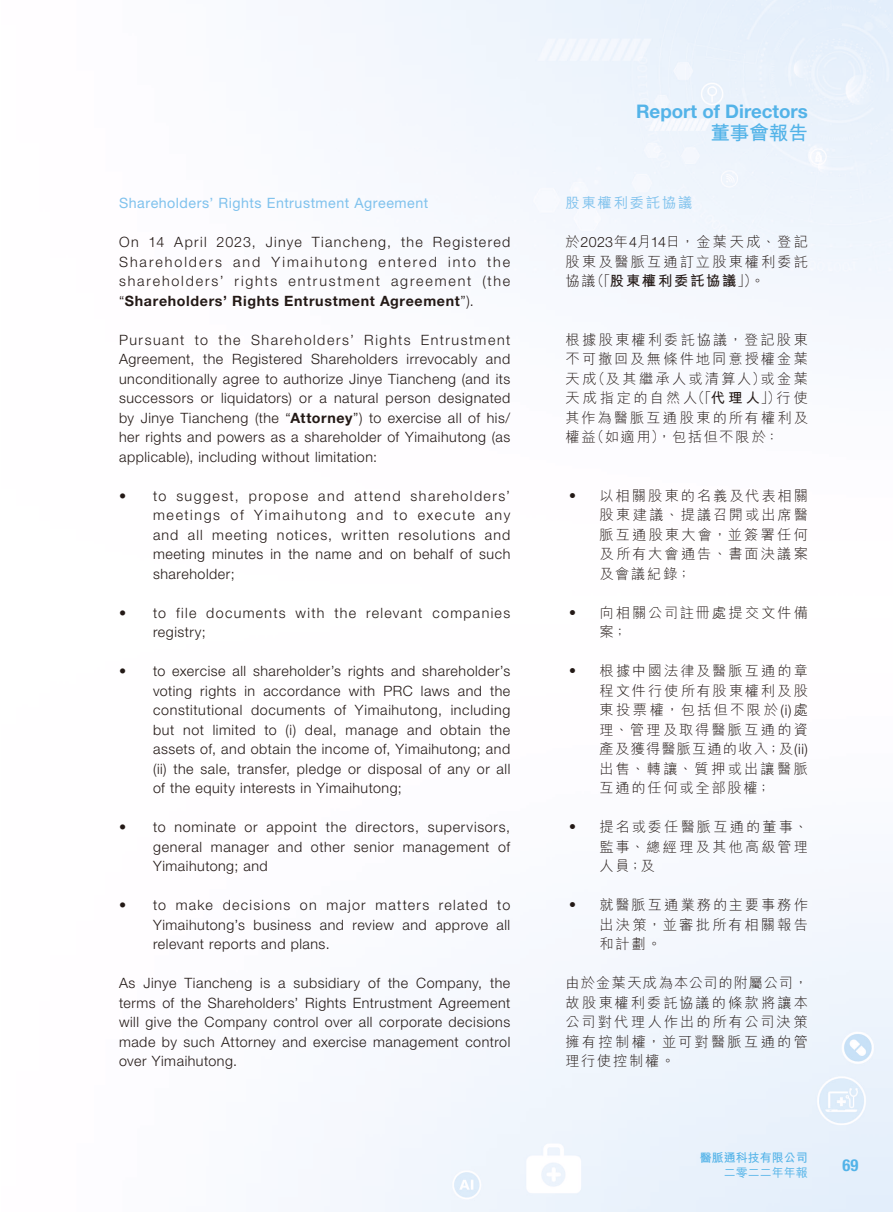
<style>
.page{position:relative;width:893px;height:1212px;background:#fff}
.page>*{position:absolute;margin:0;border:0;box-sizing:border-box;transform-origin:0 0}
.t1{font:700 19.5px "M Hei HK";color:#53b3e8}
.t2{font:700 18.75px "Helvetica Neue LT Std";color:#53b3e8}
.t3{font:700 condensed 16.5px "Helvetica Neue LT Std";color:#53b3e8}
.t4{font:300 14.25px/19.5px "Helvetica Neue LT Std";letter-spacing:.04em;color:#231916;text-align:justify}
.t5{font:300 14.25px/19.5px "M Hei HK";letter-spacing:.145em;color:#231916;text-align:justify}
.t6{font:300 14.25px/19.5px "Helvetica Neue LT Std";letter-spacing:.09em;color:#231916}
.t7{font:14.25px "Helvetica Neue LT Std";letter-spacing:.035em;color:#80c2ed}
.t8{font:500 14.25px "M Hei HK";letter-spacing:.13em;color:#80c2ed}
.t9{font:700 12px "M Hei HK";color:#53b3e8}
.t10{font:500 12px "M Hei HK";color:#53b3e8}
.s1{font-weight:700}
.s2{font-family:"Helvetica Neue LT Std"}
</style>
<div class="page">
<p class="t7" style="left:119px;top:195px;width:311px">Shareholders’ Rights Entrustment Agreement</p>
<p class="t4" style="left:119px;top:232px;width:393px">On 14 April 2023, Jinye Tiancheng, the Registered Shareholders and Yimaihutong entered into the shareholders’ rights entrustment agreement (the “<span class="s1">Shareholders’ Rights Entrustment Agreement</span>”).</p>
<p class="t4" style="left:119px;top:330px;width:393px">Pursuant to the Shareholders’ Rights Entrustment Agreement, the Registered Shareholders irrevocably and unconditionally agree to authorize Jinye Tiancheng (and its successors or liquidators) or a natural person designated by Jinye Tiancheng (the “<span class="s1">Attorney</span>”) to exercise all of his/ her rights and powers as a shareholder of Yimaihutong (as applicable), including without limitation:</p>
<p class="t4" style="left:153px;top:485px;width:359px;text-indent:-34px">• to suggest, propose and attend shareholders’ meetings of Yimaihutong and to execute any and all meeting notices, written resolutions and meeting minutes in the name and on behalf of such shareholder;</p>
<p class="t6" style="left:153px;top:602px;width:359px;text-indent:-34px">• to file documents with the relevant companies registry;</p>
<p class="t4" style="left:153px;top:661px;width:359px;text-indent:-34px">• to exercise all shareholder’s rights and shareholder’s voting rights in accordance with PRC laws and the constitutional documents of Yimaihutong, including but not limited to (i) deal, manage and obtain the assets of, and obtain the income of, Yimaihutong; and (ii) the sale, transfer, pledge or disposal of any or all of the equity interests in Yimaihutong;</p>
<p class="t4" style="left:153px;top:817px;width:359px;text-indent:-34px">• to nominate or appoint the directors, supervisors, general manager and other senior management of Yimaihutong; and</p>
<p class="t4" style="left:153px;top:895px;width:359px;text-indent:-34px">• to make decisions on major matters related to Yimaihutong’s business and review and approve all relevant reports and plans.</p>
<p class="t4" style="left:119px;top:973px;width:393px">As Jinye Tiancheng is a subsidiary of the Company, the terms of the Shareholders’ Rights Entrustment Agreement will give the Company control over all corporate decisions made by such Attorney and exercise management control over Yimaihutong.</p>
<h2 class="t2" style="left:636px;top:99px;width:173px">Report of Directors</h2>
<h1 class="t1" style="left:710px;top:119px;width:99px">董事會報告</h1>
<p class="t8" style="left:566px;top:193px;width:128px">股東權利委託協議</p>
<p class="t5" style="left:566px;top:232px;width:244px">於<span class="s2">2023</span>年<span class="s2">4</span>月<span class="s2">14</span>日，金葉天成、登記股東及醫脈互通訂立股東權利委託協議（「<span class="s1">股東權利委託協議</span>」）。</p>
<p class="t5" style="left:566px;top:330px;width:244px">根據股東權利委託協議，登記股東不可撤回及無條件地同意授權金葉天成（及其繼承人或清算人）或金葉天成指定的自然人（「<span class="s1">代理人</span>」）行使其作為醫脈互通股東的所有權利及權益（如適用），包括但不限於：</p>
<p class="t5" style="left:566px;top:486px;width:16px">‧</p>
<p class="t5" style="left:600px;top:486px;width:210px">以相關股東的名義及代表相關股東建議、提議召開或出席醫脈互通股東大會，並簽署任何及所有大會通告、書面決議案及會議紀錄；</p>
<p class="t5" style="left:566px;top:603px;width:16px">‧</p>
<p class="t5" style="left:600px;top:603px;width:210px">向相關公司註冊處提交文件備案；</p>
<p class="t5" style="left:566px;top:661px;width:16px">‧</p>
<p class="t5" style="left:600px;top:661px;width:210px">根據中國法律及醫脈互通的章程文件行使所有股東權利及股東投票權，包括但不限於<span class="s2">(i)</span>處理、管理及取得醫脈互通的資產及獲得醫脈互通的收入；及<span class="s2">(ii)</span>出售、轉讓、質押或出讓醫脈互通的任何或全部股權；</p>
<p class="t5" style="left:566px;top:817px;width:16px">‧</p>
<p class="t5" style="left:600px;top:817px;width:210px">提名或委任醫脈互通的董事、監事、總經理及其他高級管理人員；及</p>
<p class="t5" style="left:566px;top:895px;width:16px">‧</p>
<p class="t5" style="left:600px;top:895px;width:210px">就醫脈互通業務的主要事務作出決策，並審批所有相關報告和計劃。</p>
<p class="t5" style="left:566px;top:973px;width:244px">由於金葉天成為本公司的附屬公司，故股東權利委託協議的條款將讓本公司對代理人作出的所有公司決策擁有控制權，並可對醫脈互通的管理行使控制權。</p>
<p class="t9" style="left:700px;top:1149px;width:109px">醫脈通科技有限公司</p>
<p class="t10" style="left:724px;top:1163px;width:85px">二零二二年年報</p>
<p class="t3" style="left:842px;top:1155px;width:17px">69</p>
</div>
